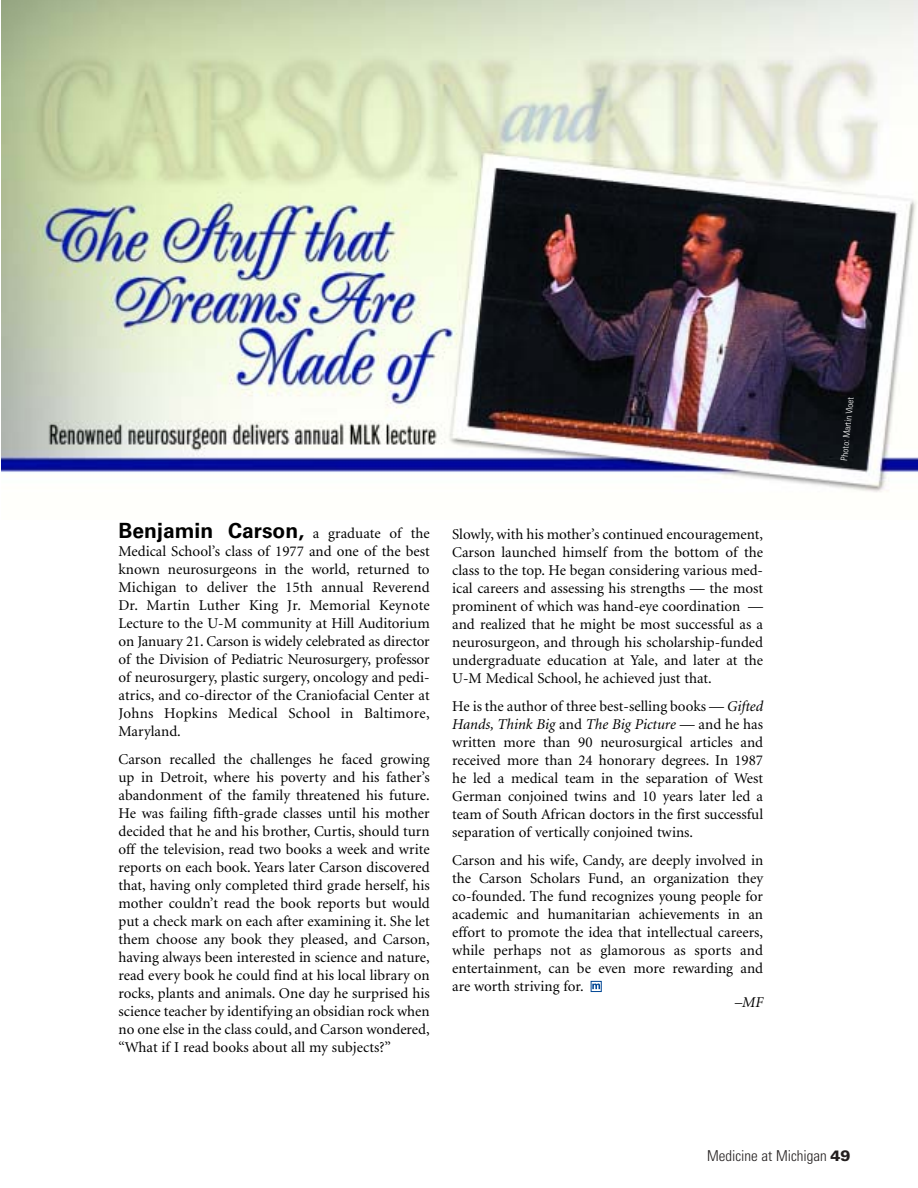
<style>
.page{position:relative;width:918px;height:1188px;background:#fff}
.page>*{position:absolute;margin:0;border:0;box-sizing:border-box;transform-origin:0 0}
.t1{font:700 21px "Univers";letter-spacing:.005em;color:#000}
.t2{font:15px/18px "Minion";color:#000;text-align:justify}
.t3{font:300 condensed 15px "Univers";color:#231f1f}
.t4{font:italic 15px "Minion";color:#000}
.t5{font:300 condensed 9px "Univers";color:#fff}
.s1{font-family:"Minion";font-weight:400;font-size:15px}
.s2{font-style:italic}
.s3{font-weight:900;font-stretch:normal}
</style>
<div class="page">
<img style="left:1px;top:0;width:917px;height:492px">
<div style="left:591px;top:981px;width:11px;height:11px;border:1px solid #004694"></div>
<svg style="left:592px;top:984px;width:8px;height:5px"></svg>
<h1 class="t1" style="left:118px;top:523px;width:313px">Benjamin Carson, <span class="s1">a graduate of the</span></h1>
<p class="t2" style="left:118px;top:544px;width:313px">Medical School’s class of 1977 and one of the best known neurosurgeons in the world, returned to Michigan to deliver the 15th annual Reverend Dr. Martin Luther King Jr. Memorial Keynote Lecture to the U-M community at Hill Auditorium on January 21. Carson is widely celebrated as director of the Division of Pediatric Neurosurgery, professor of neurosurgery, plastic surgery, oncology and pedi&shy;atrics, and co-director of the Craniofacial Center at Johns Hopkins Medical School in Baltimore, Maryland.</p>
<p class="t2" style="left:118px;top:752px;width:313px">Carson recalled the challenges he faced growing up in Detroit, where his poverty and his father’s abandonment of the family threatened his future.<br>He was failing fifth-grade classes until his mother decided that he and his brother, Curtis, should turn off the television, read two books a week and write reports on each book. Years later Carson discovered that, having only completed third grade herself, his mother couldn’t read the book reports but would put a check mark on each after examining it. She let them choose any book they pleased, and Carson, having always been interested in science and nature, read every book he could find at his local library on rocks, plants and animals. One day he surprised his science teacher by identifying an obsidian rock when no one else in the class could, and Carson wondered, “What if I read books about all my subjects?”</p>
<p class="t2" style="left:452px;top:526px;width:312px">Slowly, with his mother’s continued encouragement, Carson launched himself from the bottom of the class to the top. He began considering various med&shy;ical careers and assessing his strengths — the most prominent of which was hand-eye coordination — and realized that he might be most successful as a neurosurgeon, and through his scholarship-funded undergraduate education at Yale, and later at the U-M Medical School, he achieved just that.</p>
<p class="t2" style="left:452px;top:698px;width:312px">He is the author of three best-selling books — <span class="s2">Gifted Hands, Think Big</span> and <span class="s2">The Big Picture</span> — and he has written more than 90 neurosurgical articles and received more than 24 honorary degrees. In 1987 he led a medical team in the separation of West German conjoined twins and 10 years later led a team of South African doctors in the first successful separation of vertically conjoined twins.</p>
<p class="t2" style="left:452px;top:852px;width:312px">Carson and his wife, Candy, are deeply involved in the Carson Scholars Fund, an organization they co-founded. The fund recognizes young people for academic and humanitarian achievements in an effort to promote the idea that intellectual careers, while perhaps not as glamorous as sports and entertainment, can be even more rewarding and are worth striving for.</p>
<p class="t4" style="left:735px;top:996px;width:30px">–MF</p>
<p class="t5" style="left:841px;top:460px;width:65px;rotate:-84deg">Photo: Martin Vloet</p>
<p class="t3" style="left:707px;top:1150px;width:145px">Medicine at Michigan <span class="s3">49</span></p>
</div>
